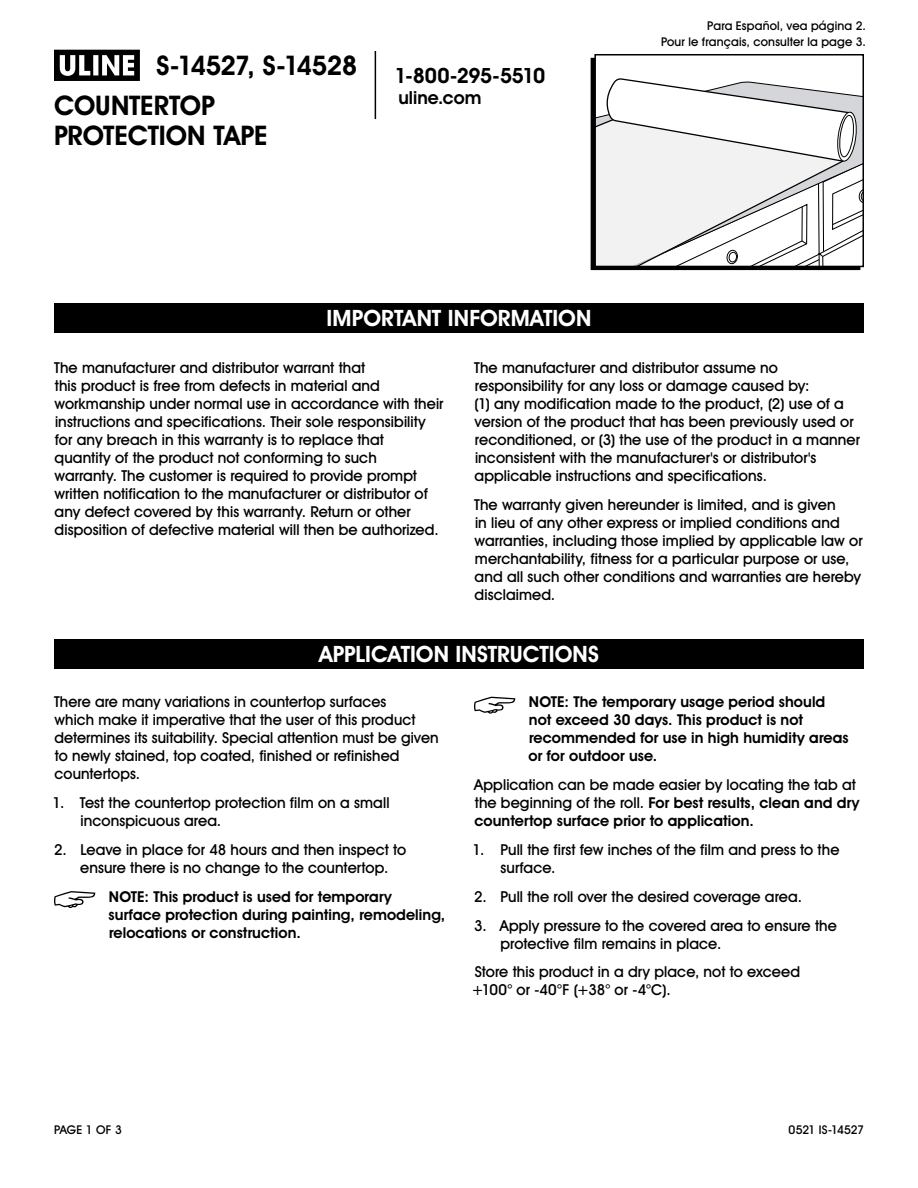
<style>
.page{position:relative;width:918px;height:1188px;background:#fff}
.page>*{position:absolute;margin:0;border:0;box-sizing:border-box;transform-origin:0 0}
.t1{font:700 27px/30px "Uline Two Knine";letter-spacing:-.01em;color:#000}
.t2{font:700 27px "Uline Two Knine";letter-spacing:-.03em;color:#000}
.t3{font:700 22.5px "Uline Two Knine";color:#fff}
.t4{font:700 21px "Uline Two Knine";letter-spacing:-.02em;color:#000}
.t5{font:700 18px "Uline Two Knine";color:#000}
.t6{font:15px/18px "Uline Two Knine";letter-spacing:.005em;color:#000}
.t7{font:700 15px/18px "Uline Two Knine";letter-spacing:.005em;color:#000}
.t8{font:12px/16.8px "Uline Two Knine";letter-spacing:.015em;color:#000;text-align:right}
.t9{font:12px "Uline Two Knine";letter-spacing:-.015em;color:#000}
.s1{font-weight:700}
</style>
<div class="page">
<hr style="left:375px;top:51px;width:1px;height:68px;background:#000">
<svg style="left:54px;top:50px;width:86px;height:31px"></svg>
<div style="left:54px;top:639px;width:810px;height:30px;background:#000"></div>
<div style="left:54px;top:303px;width:810px;height:30px;background:#000"></div>
<svg style="left:54px;top:891px;width:41px;height:17px"></svg>
<svg style="left:474px;top:697px;width:41px;height:17px"></svg>
<div style="left:591px;top:58px;width:269px;height:212px;border:2px solid #000"></div>
<div style="left:595px;top:55px;width:268px;height:211px;background:#fff"></div>
<svg style="left:597px;top:78px;width:264px;height:186px"></svg>
<div style="left:594px;top:54px;width:270px;height:213px;border:2px solid #000"></div>
<h1 class="t2" style="left:157px;top:49px;width:202px">S-14527, S-14528</h1>
<h1 class="t1" style="left:54px;top:90px;width:215px">COUNTERTOP<br>PROTECTION TAPE</h1>
<h3 class="t4" style="left:394px;top:63px;width:152px">1-800-295-5510</h3>
<p class="t5" style="left:398px;top:87px;width:84px">uline.com</p>
<h2 class="t3" style="left:327px;top:305px;width:266px">IMPORTANT INFORMATION</h2>
<p class="t8" style="left:661px;top:17px;width:206px">Para Español, vea página 2.<br>Pour le français, consulter la page 3.</p>
<p class="t6" style="left:54px;top:359px;width:391px">The manufacturer and distributor warrant that<br>this product is free from defects in material and workmanship under normal use in accordance with their instructions and specifications. Their sole responsibility for any breach in this warranty is to replace that<br>quantity of the product not conforming to such<br>warranty. The customer is required to provide prompt written notification to the manufacturer or distributor of any defect covered by this warranty. Return or other disposition of defective material will then be authorized.</p>
<p class="t6" style="left:474px;top:359px;width:387px">The manufacturer and distributor assume no responsibility for any loss or damage caused by:<br>(1) any modification made to the product, (2) use of a version of the product that has been previously used or reconditioned, or (3) the use of the product in a manner inconsistent with the manufacturer's or distributor's applicable instructions and specifications.</p>
<p class="t6" style="left:474px;top:496px;width:390px">The warranty given hereunder is limited, and is given<br>in lieu of any other express or implied conditions and warranties, including those implied by applicable law or merchantability, fitness for a particular purpose or use, and all such other conditions and warranties are hereby disclaimed.</p>
<h2 class="t3" style="left:319px;top:641px;width:281px">APPLICATION INSTRUCTIONS</h2>
<p class="t6" style="left:54px;top:693px;width:386px">There are many variations in countertop surfaces<br>which make it imperative that the user of this product determines its suitability. Special attention must be given to newly stained, top coated, finished or refinished countertops.</p>
<p class="t6" style="left:81px;top:794px;width:311px;text-indent:-28px">1. Test the countertop protection film on a small inconspicuous area.</p>
<p class="t6" style="left:54px;top:840px;width:354px;text-align:center">2. Leave in place for 48 hours and then inspect to ensure there is no change to the countertop.</p>
<p class="t7" style="left:109px;top:887px;width:338px">NOTE: This product is used for temporary surface protection during painting, remodeling, relocations or construction.</p>
<p class="t7" style="left:528px;top:693px;width:322px">NOTE: The temporary usage period should not exceed 30 days. This product is not recommended for use in high humidity areas or for outdoor use.</p>
<p class="t6" style="left:474px;top:776px;width:387px">Application can be made easier by locating the tab at the beginning of the roll. <span class="s1">For best results, clean and dry countertop surface prior to application.</span></p>
<p class="t6" style="left:500px;top:840px;width:341px;text-indent:-28px">1. Pull the first few inches of the film and press to the surface.</p>
<p class="t6" style="left:474px;top:887px;width:329px">2. Pull the roll over the desired coverage area.</p>
<p class="t6" style="left:501px;top:916px;width:338px;text-indent:-26px">3. Apply pressure to the covered area to ensure the protective film remains in place.</p>
<p class="t6" style="left:471px;top:963px;width:330px">Store this product in a dry place, not to exceed +100° or -40°F (+38° or -4°C).</p>
<p class="t8" style="left:54px;top:1121px;width:69px">PAGE 1 OF 3</p>
<p class="t9" style="left:789px;top:1122px;width:77px">0521 IS-14527</p>
</div>
